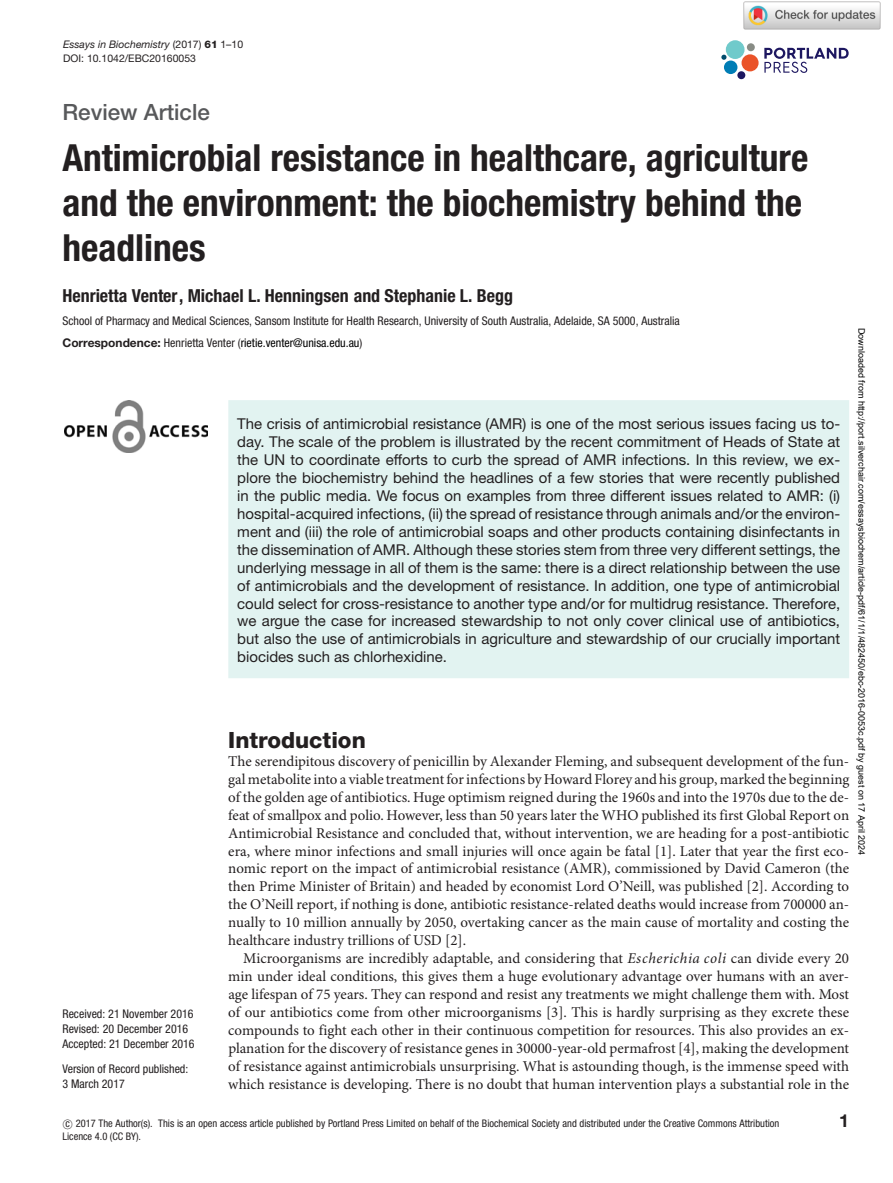
<style>
.page{position:relative;width:893px;height:1183px;background:#fff}
.page>*{position:absolute;margin:0;border:0;box-sizing:border-box;transform-origin:0 0}
.t1{font:700 condensed 37.35px/44.8px "Helvetica Neue LT Std";color:#231f20}
.t2{font:500 22.35px "Helvetica Neue LT Std";color:#58595b}
.t3{font:800 22.35px "Helvetica Neue LT Std";color:#231f20}
.t4{font:700 condensed 18px "Helvetica Neue LT Std";color:#231f20}
.t5{font:700 18px "Helvetica Neue LT Std";color:#231f20}
.t6{font:15px/18px "Minion Pro";color:#231f20;text-align:justify}
.t7{font:15px/18px "Helvetica Neue LT Std";color:#231f20;text-align:justify}
.t8{font:condensed 12px/15px "Helvetica Neue LT Std";color:#231f20}
.t9{font:condensed 10.5px/13.5px "Helvetica Neue LT Std";color:#231f20}
.t10{font:10.5px/13.6px "Helvetica Neue LT Std";color:#231f20}
.t11{font:9px "Arial";color:#000}
.s1{font-style:italic}
.s2{font-weight:800}
.s3{font-weight:700;font-stretch:normal}
.s4{color:#000}
.s5{font-family:"CMSY10";font-stretch:normal}
</style>
<div class="page">
<svg style="left:764px;top:48px;width:85px;height:25px"></svg>
<div style="left:726px;top:40px;width:18px;height:19px;background:#70cacb;border-radius:50%"></div>
<div style="left:741px;top:54px;width:18px;height:17px;background:#ea5329;border-radius:50%"></div>
<div style="left:724px;top:60px;width:13px;height:14px;background:#007db5;border-radius:50%"></div>
<div style="left:737px;top:71px;width:8px;height:8px;background:#1d1760;border-radius:50%"></div>
<div style="left:747px;top:43px;width:8px;height:8px;background:#888c85;border-radius:50%"></div>
<svg style="left:721px;top:55px;width:5px;height:5px"></svg>
<img style="left:65px;top:400px;width:143px;height:52px">
<div style="left:228px;top:400px;width:621px;height:278px;background:#e2f3f1"></div>
<img style="left:743px;top:1px;width:138px;height:29px">
<p class="t10" style="left:63px;top:39px;width:181px"><span class="s1">Essays in Biochemistry</span> (2017) <span class="s2">61</span> 1–10<br>DOI: 10.1042/EBC20160053</p>
<h2 class="t2" style="left:62px;top:104px;width:149px">Review Article</h2>
<h1 class="t1" style="left:62px;top:138px;width:747px">Antimicrobial resistance in healthcare, agriculture and the environment: the biochemistry behind the headlines</h1>
<p class="t4" style="left:62px;top:289px;width:452px">Henrietta Venter, Michael L. Henningsen and Stephanie L. Begg</p>
<p class="t8" style="left:62px;top:310px;width:619px;line-height:22.4px">School of Pharmacy and Medical Sciences, Sansom Institute for Health Research, University of South Australia, Adelaide, SA 5000, Australia<br><span class="s3">Correspondence:</span> Henrietta Venter (<span class="s4">rietie.venter@unisa.edu.au</span>)</p>
<p class="t11" style="left:865px;top:328px;width:528px;rotate:90deg">Downloaded from http://port.silverchair.com/essaysbiochem/article-pdf/61/1/1/482450/ebc-2016-0053c.pdf by guest on 17 April 2024</p>
<p class="t7" style="left:237px;top:416px;width:604px">The crisis of antimicrobial resistance (AMR) is one of the most serious issues facing us to&shy;day. The scale of the problem is illustrated by the recent commitment of Heads of State at the UN to coordinate efforts to curb the spread of AMR infections. In this review, we ex&shy;plore the biochemistry behind the headlines of a few stories that were recently published in the public media. We focus on examples from three different issues related to AMR: (i) hospital-acquired infections, (ii) the spread of resistance through animals and/or the environ&shy;ment and (iii) the role of antimicrobial soaps and other products containing disinfectants in the dissemination of AMR. Although these stories stem from three very different settings, the underlying message in all of them is the same: there is a direct relationship between the use of antimicrobials and the development of resistance. In addition, one type of antimicrobial could select for cross-resistance to another type and/or for multidrug resistance. Therefore, we argue the case for increased stewardship to not only cover clinical use of antibiotics, but also the use of antimicrobials in agriculture and stewardship of our crucially important biocides such as chlorhexidine.</p>
<h2 class="t3" style="left:228px;top:731px;width:139px">Introduction</h2>
<p class="t6" style="left:228px;top:753px;width:623px">The serendipitous discovery of penicillin by Alexander Fleming, and subsequent development of the fun&shy;gal metabolite into a viable treatment for infections byHoward Florey and his group, marked the beginning of the golden age of antibiotics. Huge optimism reigned during the 1960s and into the 1970s due to the de&shy;feat of smallpox and polio. However, less than 50 years later the WHO published its first Global Report on Antimicrobial Resistance and concluded that, without intervention, we are heading for a post-antibiotic era, where minor infections and small injuries will once again be fatal [1]. Later that year the first eco&shy;nomic report on the impact of antimicrobial resistance (AMR), commissioned by David Cameron (the then Prime Minister of Britain) and headed by economist Lord O’Neill, was published [2]. According to the O’Neill report, if nothing is done, antibiotic resistance-related deaths would increase from 700000 an&shy;nually to 10 million annually by 2050, overtaking cancer as the main cause of mortality and costing the healthcare industry trillions of USD [2].</p>
<p class="t6" style="left:228px;top:950px;width:622px;text-indent:15px">Microorganisms are incredibly adaptable, and considering that <span class="s1">Escherichia coli</span> can divide every 20 min under ideal conditions, this gives them a huge evolutionary advantage over humans with an aver&shy;age lifespan of 75 years. They can respond and resist any treatments we might challenge them with. Most of our antibiotics come from other microorganisms [3]. This is hardly surprising as they excrete these compounds to fight each other in their continuous competition for resources. This also provides an ex&shy;planation for the discovery of resistance genes in 30000-year-old permafrost [4], making the development of resistance against antimicrobials unsurprising. What is astounding though, is the immense speed with which resistance is developing. There is no doubt that human intervention plays a substantial role in the</p>
<p class="t9" style="left:62px;top:1117px;width:718px"><span class="s5">-</span>c 2017 The Author(s). This is an open access article published by Portland Press Limited on behalf of the Biochemical Society and distributed under the Creative Commons Attribution<br>Licence 4.0 (CC BY).</p>
<p class="t5" style="left:839px;top:1113px;width:11px">1</p>
<p class="t8" style="left:62px;top:1006px;width:134px">Received: 21 November 2016<br>Revised: 20 December 2016<br>Accepted: 21 December 2016</p>
<p class="t8" style="left:62px;top:1062px;width:127px">Version of Record published:<br>3 March 2017</p>
</div>
